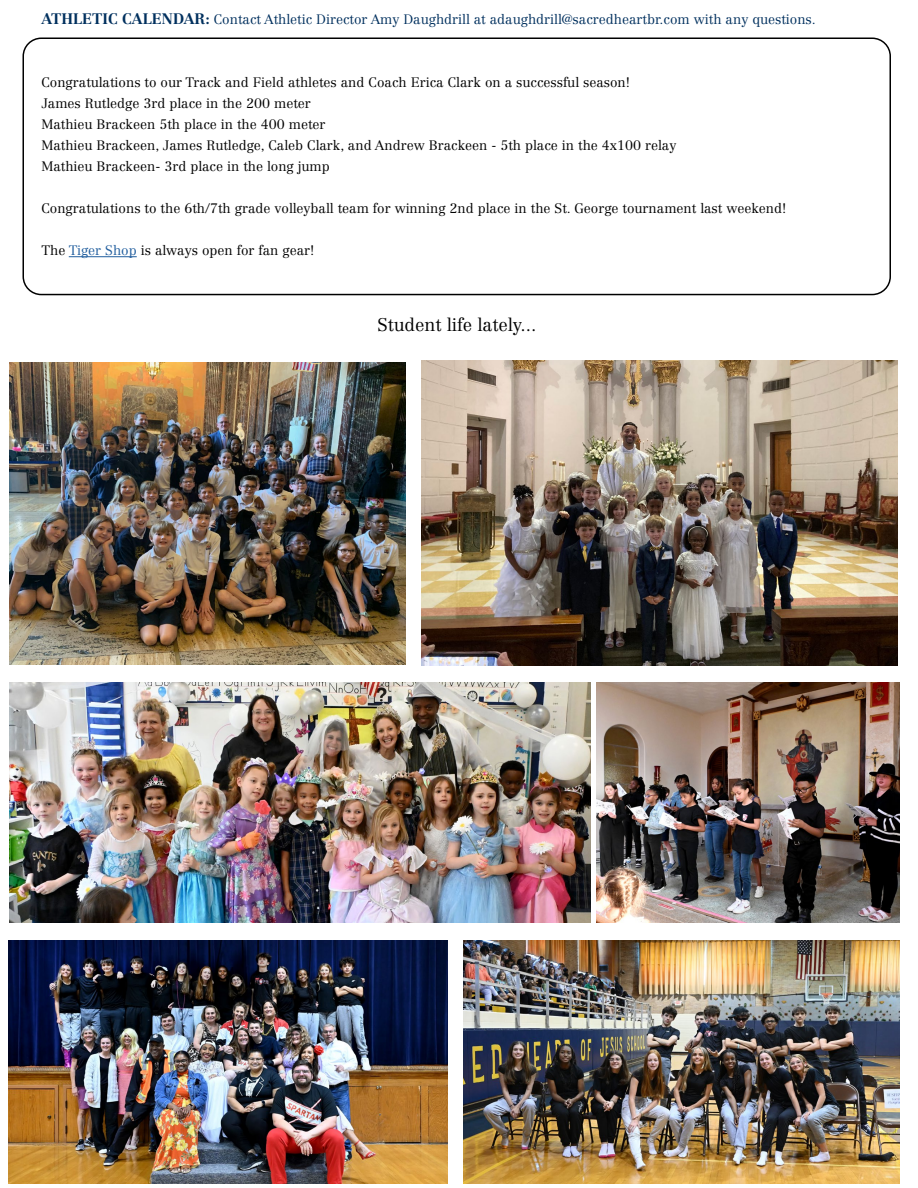
<style>
.page{position:relative;width:918px;height:1188px;background:#fff}
.page>*{position:absolute;margin:0;border:0;box-sizing:border-box;transform-origin:0 0}
.t1{font:300 18px "Centennial LT Std";color:#000}
.t2{font:300 13.5px/21px "Centennial LT Std";color:#000}
.t3{font:300 13.5px "Centennial LT Std";color:#00305e}
.s1{font-weight:700;font-size:15px}
.s2{color:#215e9e}
</style>
<div class="page">
<div style="left:22px;top:38px;width:869px;height:257px;border:2px solid #000;border-radius:18px"></div>
<hr style="left:69px;top:256px;width:68px;height:1px;background:#215e9e">
<img style="left:10px;top:363px;width:396px;height:302px">
<img style="left:422px;top:361px;width:475px;height:305px">
<img style="left:597px;top:683px;width:302px;height:240px">
<img style="left:10px;top:683px;width:580px;height:240px">
<img style="left:8px;top:940px;width:439px;height:244px">
<img style="left:464px;top:940px;width:435px;height:244px">
<p class="t3" style="left:41px;top:12px;width:776px"><span class="s1">ATHLETIC CALENDAR:</span> Contact Athletic Director Amy Daughdrill at adaughdrill@sacredheartbr.com with any questions.</p>
<p class="t2" style="left:41px;top:72px;width:637px">Congratulations to our Track and Field athletes and Coach Erica Clark on a successful season!<br>James Rutledge 3rd place in the 200 meter<br>Mathieu Brackeen 5th place in the 400 meter<br>Mathieu Brackeen, James Rutledge, Caleb Clark, and Andrew Brackeen - 5th place in the 4x100 relay Mathieu Brackeen- 3rd place in the long jump</p>
<p class="t2" style="left:41px;top:198px;width:747px">Congratulations to the 6th/7th grade volleyball team for winning 2nd place in the St. George tournament last weekend!</p>
<p class="t2" style="left:41px;top:240px;width:275px">The <span class="s2">Tiger Shop</span> is always open for fan gear!</p>
<h1 class="t1" style="left:378px;top:314px;width:161px">Student life lately...</h1>
</div>
